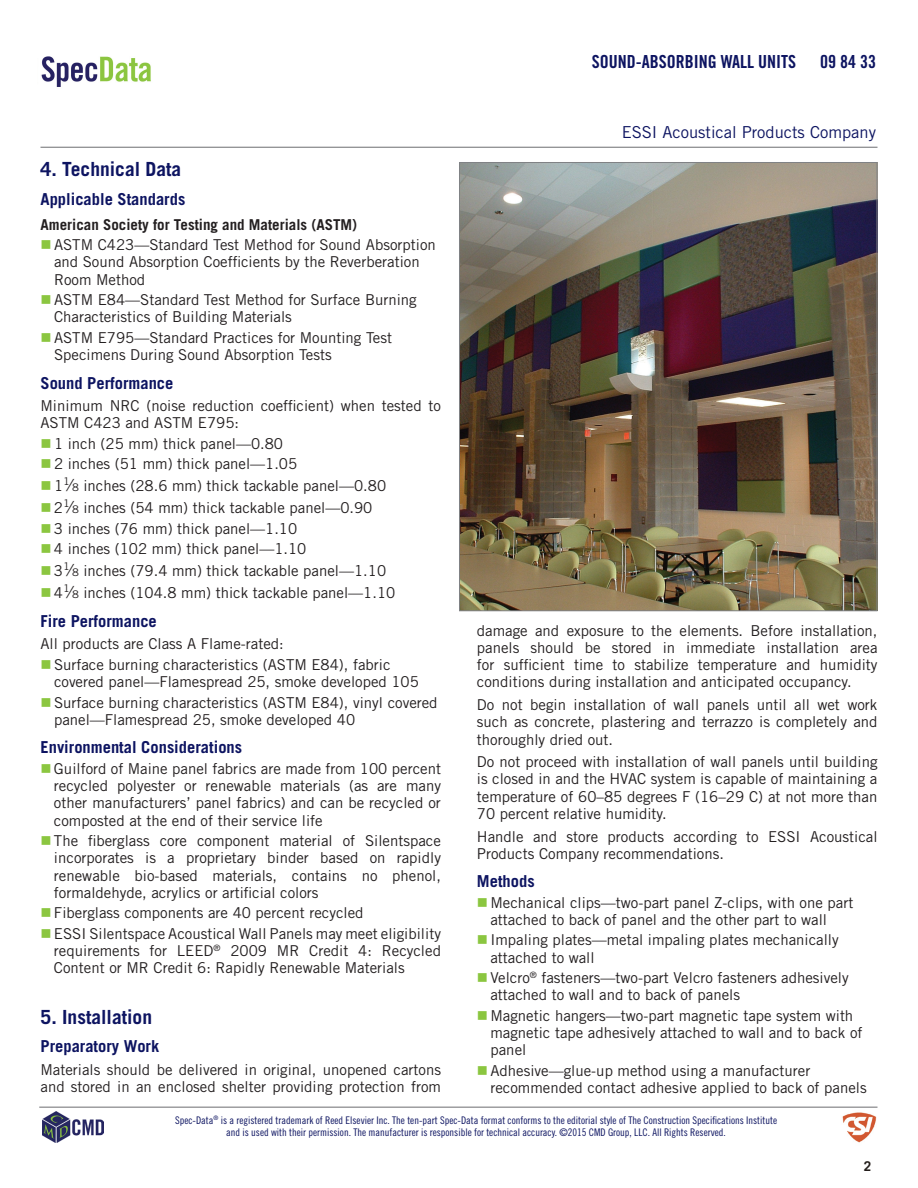
<style>
.page{position:relative;width:918px;height:1188px;background:#fff}
.page>*{position:absolute;margin:0;border:0;box-sizing:border-box;transform-origin:0 0}
.t1{font:700 19.5px "Trade Gothic";color:#0d1461}
.t2{font:18px "Trade Gothic Bd Cn No 20";color:#0d1461}
.t3{font:700 16.5px "Trade Gothic";color:#0d1461}
.t4{font:16.5px "Trade Gothic";color:#0d1461}
.t5{font:15px/17.2px "Trade Gothic";color:#231f20}
.t6{font:700 15px "Trade Gothic";color:#231f20}
.t7{font:700 13.5px "Trade Gothic";color:#241e1b}
.t8{font:10.5px/12.6px "Trade Gothic Cn No 18";color:#0d1461;text-align:center}
.s1{font-size:16.5px}
.s2{font-size:10.5px}
</style>
<div class="page">
<hr style="left:40px;top:147px;width:838px;height:1px;background:#6c6d70">
<hr style="left:39px;top:1107px;width:838px;height:1px;background:#6c6d70">
<img style="left:41px;top:56px;width:110px;height:31px">
<img style="left:842px;top:1112px;width:35px;height:31px">
<img style="left:43px;top:1111px;width:61px;height:32px">
<img style="left:461px;top:164px;width:414px;height:445px">
<p class="t2" style="left:592px;top:51px;width:205px">SOUND-ABSORBING WALL UNITS</p>
<p class="t2" style="left:820px;top:51px;width:57px">09 84 33</p>
<h1 class="t1" style="left:40px;top:157px;width:142px">4. Technical Data</h1>
<p class="t3" style="left:40px;top:188px;width:146px">Applicable Standards</p>
<p class="t6" style="left:40px;top:215px;width:318px">American Society for Testing and Materials (ASTM)</p>
<p class="t5" style="left:54px;top:236px;width:383px">ASTM C423—Standard Test Method for Sound Absorption and Sound Absorption Coefficients by the Reverberation<br>Room Method</p>
<p class="t5" style="left:54px;top:291px;width:364px">ASTM E84—Standard Test Method for Surface Burning<br>Characteristics of Building Materials</p>
<p class="t5" style="left:54px;top:329px;width:340px">ASTM E795—Standard Practices for Mounting Test<br>Specimens During Sound Absorption Tests</p>
<p class="t3" style="left:40px;top:373px;width:134px">Sound Performance</p>
<p class="t5" style="left:40px;top:397px;width:402px">Minimum NRC (noise reduction coefficient) when tested to<br>ASTM C423 and ASTM E795:</p>
<p class="t5" style="left:54px;top:433px;width:245px;line-height:20.5px">1 inch (25 mm) thick panel—0.80<br>2 inches (51 mm) thick panel—1.05</p>
<p class="t5" style="left:54px;top:475px;width:334px;line-height:22px">1<sup>1</sup><span class="s1">⁄</span><span class="s2">8</span> inches (28.6 mm) thick tackable panel—0.80<br>2<sup>1</sup><span class="s1">⁄</span><span class="s2">8</span> inches (54 mm) thick tackable panel—0.90</p>
<p class="t5" style="left:54px;top:518px;width:254px;line-height:20.5px">3 inches (76 mm) thick panel—1.10<br>4 inches (102 mm) thick panel—1.10</p>
<p class="t5" style="left:54px;top:560px;width:343px;line-height:22px">3<sup>1</sup><span class="s1">⁄</span><span class="s2">8</span> inches (79.4 mm) thick tackable panel—1.10<br>4<sup>1</sup><span class="s1">⁄</span><span class="s2">8</span> inches (104.8 mm) thick tackable panel—1.10</p>
<p class="t3" style="left:40px;top:611px;width:118px">Fire Performance</p>
<p class="t5" style="left:54px;top:634px;width:338px;line-height:20.5px;text-indent:-14px">All products are Class A Flame-rated:<br>Surface burning characteristics (ASTM E84), fabric</p>
<p class="t5" style="left:54px;top:671px;width:385px;line-height:20.5px">covered panel—Flamespread 25, smoke developed 105<br>Surface burning characteristics (ASTM E84), vinyl covered</p>
<p class="t5" style="left:54px;top:711px;width:303px">panel—Flamespread 25, smoke developed 40</p>
<p class="t3" style="left:40px;top:737px;width:203px">Environmental Considerations</p>
<p class="t5" style="left:54px;top:760px;width:389px;text-align:justify">Guilford of Maine panel fabrics are made from 100 percent recycled polyester or renewable materials (as are many other manufacturers’ panel fabrics) and can be recycled or composted at the end of their service life</p>
<p class="t5" style="left:54px;top:832px;width:389px;text-align:justify">The fiberglass core component material of Silentspace incorporates is a proprietary binder based on rapidly renewable bio-based materials, contains no phenol, formaldehyde, acrylics or artificial colors</p>
<p class="t5" style="left:54px;top:903px;width:388px;line-height:20.5px">Fiberglass components are 40 percent recycled<br>ESSI Silentspace Acoustical Wall Panels may meet eligibility</p>
<p class="t5" style="left:54px;top:942px;width:389px">requirements for LEED<sup>®</sup> 2009 MR Credit 4: Recycled<br>Content or MR Credit 6: Rapidly Renewable Materials</p>
<h1 class="t1" style="left:40px;top:1005px;width:113px">5. Installation</h1>
<p class="t3" style="left:40px;top:1036px;width:120px">Preparatory Work</p>
<p class="t5" style="left:40px;top:1061px;width:402px">Materials should be delivered in original, unopened cartons and stored in an enclosed shelter providing protection from</p>
<p class="t4" style="left:622px;top:122px;width:256px">ESSI Acoustical Products Company</p>
<p class="t5" style="left:477px;top:621px;width:402px;text-align:justify">damage and exposure to the elements. Before installation, panels should be stored in immediate installation area for sufficient time to stabilize temperature and humidity conditions during installation and anticipated occupancy.</p>
<p class="t5" style="left:477px;top:696px;width:402px;text-align:justify">Do not begin installation of wall panels until all wet work such as concrete, plastering and terrazzo is completely and thoroughly dried out.</p>
<p class="t5" style="left:477px;top:753px;width:402px;text-align:justify">Do not proceed with installation of wall panels until building is closed in and the HVAC system is capable of maintaining a temperature of 60–85 degrees F (16–29 C) at not more than 70 percent relative humidity.</p>
<p class="t5" style="left:477px;top:827px;width:402px">Handle and store products according to ESSI Acoustical<br>Products Company recommendations.</p>
<p class="t3" style="left:477px;top:871px;width:59px">Methods</p>
<p class="t5" style="left:490px;top:894px;width:364px">Mechanical clips—two-part panel Z-clips, with one part attached to back of panel and the other part to wall</p>
<p class="t5" style="left:490px;top:931px;width:350px">Impaling plates—metal impaling plates mechanically attached to wall</p>
<p class="t5" style="left:490px;top:969px;width:360px">Velcro<sup>®</sup> fasteners—two-part Velcro fasteners adhesively attached to wall and to back of panels</p>
<p class="t5" style="left:490px;top:1007px;width:374px">Magnetic hangers—two-part magnetic tape system with magnetic tape adhesively attached to wall and to back of panel</p>
<p class="t5" style="left:490px;top:1062px;width:378px">Adhesive—glue-up method using a manufacturer recommended contact adhesive applied to back of panels</p>
<p class="t8" style="left:175px;top:1114px;width:604px">Spec-Data<sup>®</sup> is a registered trademark of Reed Elsevier Inc. The ten-part Spec-Data format conforms to the editorial style of The Construction Specifications Institute and is used with their permission. The manufacturer is responsible for technical accuracy. ©2015 CMD Group, LLC. All Rights Reserved.</p>
<p class="t7" style="left:864px;top:1157px;width:9px">2</p>
</div>
